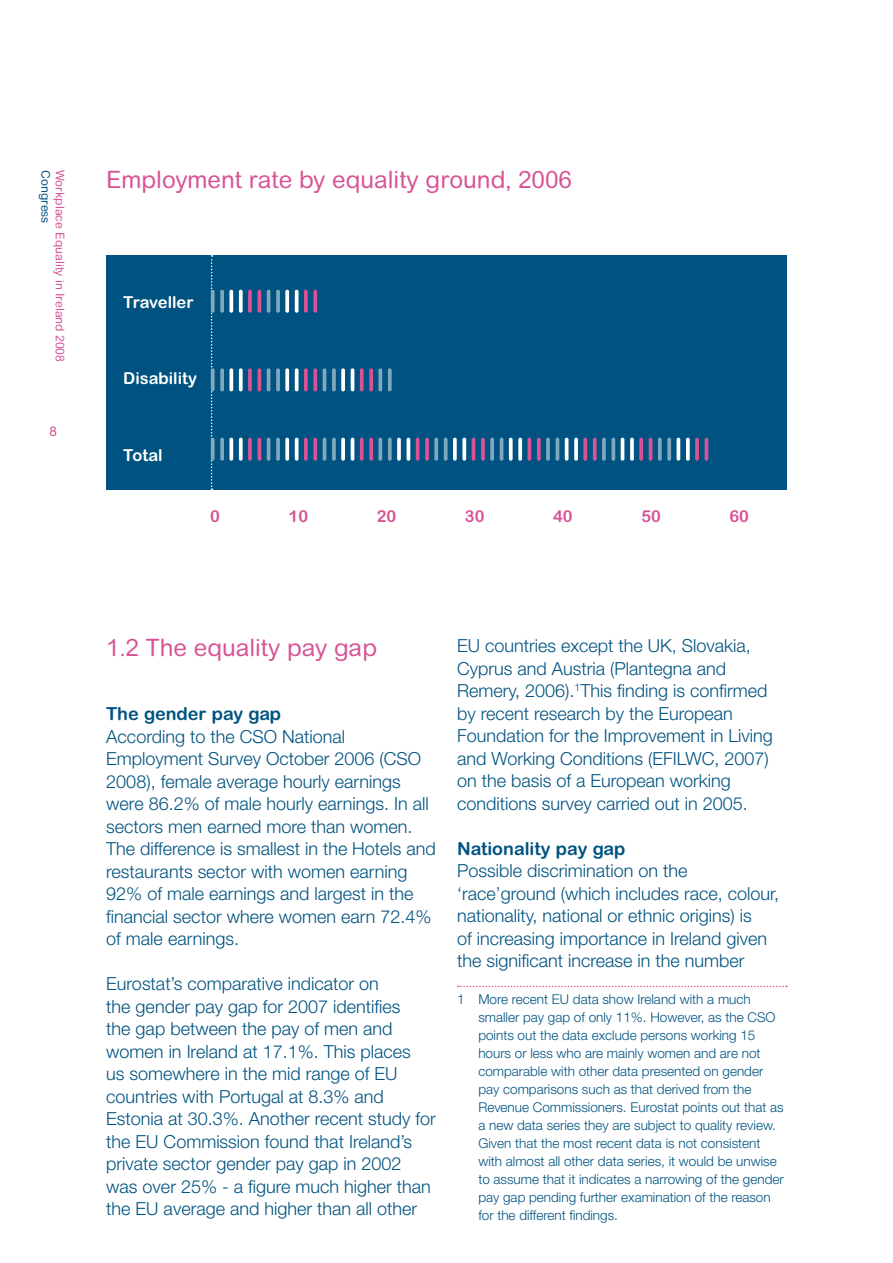
<style>
.page{position:relative;width:893px;height:1263px;background:#fff}
.page>*{position:absolute;margin:0;border:0;box-sizing:border-box;transform-origin:0 0}
.t1{font:24px "Arial Rounded MT Std";color:#d75395}
.t2{font:300 18px/22.5px "Helvetica Neue";color:#005380}
.t3{font:700 18px "Arial Rounded MT Std";color:#005380}
.t4{font:700 16.5px "Arial Rounded MT Std";color:#fff}
.t5{font:700 16.5px "Arial Rounded MT Std";color:#d75395}
.t6{font:300 13.5px/18px "Helvetica Neue";color:#005380}
.t7{font:13.5px "Helvetica Neue";color:#d75395}
.t8{font:12px "Arial Rounded MT Std";color:#d75395}
.t9{font:12px "Arial Rounded MT Std";color:#005380}
</style>
<div class="page">
<svg style="left:458px;top:986px;width:329px;height:1px"></svg>
<div style="left:106px;top:255px;width:681px;height:235px;background:#005380"></div>
<svg style="left:211px;top:255px;width:2px;height:235px"></svg>
<hr style="left:705px;top:438px;width:3px;height:23px;background:#d75395;border-radius:2px">
<svg style="left:695px;top:438px;width:4px;height:23px"></svg>
<hr style="left:677px;top:438px;width:3px;height:23px;background:#fff;border-radius:2px">
<svg style="left:686px;top:438px;width:4px;height:23px"></svg>
<svg style="left:658px;top:438px;width:4px;height:23px"></svg>
<svg style="left:667px;top:438px;width:4px;height:23px"></svg>
<hr style="left:649px;top:438px;width:3px;height:23px;background:#d75395;border-radius:2px">
<svg style="left:639px;top:438px;width:4px;height:23px"></svg>
<hr style="left:621px;top:438px;width:3px;height:23px;background:#fff;border-radius:2px">
<svg style="left:630px;top:438px;width:4px;height:23px"></svg>
<svg style="left:602px;top:438px;width:4px;height:23px"></svg>
<svg style="left:611px;top:438px;width:4px;height:23px"></svg>
<svg style="left:593px;top:438px;width:4px;height:23px"></svg>
<svg style="left:583px;top:438px;width:4px;height:23px"></svg>
<hr style="left:565px;top:438px;width:3px;height:23px;background:#fff;border-radius:2px">
<svg style="left:574px;top:438px;width:4px;height:23px"></svg>
<svg style="left:546px;top:438px;width:4px;height:23px"></svg>
<hr style="left:556px;top:438px;width:3px;height:23px;background:#80a9bf;border-radius:2px">
<svg style="left:537px;top:438px;width:4px;height:23px"></svg>
<svg style="left:527px;top:438px;width:4px;height:23px"></svg>
<svg style="left:509px;top:438px;width:4px;height:23px"></svg>
<svg style="left:518px;top:438px;width:4px;height:23px"></svg>
<svg style="left:490px;top:438px;width:4px;height:23px"></svg>
<hr style="left:500px;top:438px;width:3px;height:23px;background:#80a9bf;border-radius:2px">
<svg style="left:481px;top:438px;width:4px;height:23px"></svg>
<hr style="left:472px;top:438px;width:3px;height:23px;background:#d75395;border-radius:2px">
<svg style="left:453px;top:438px;width:4px;height:23px"></svg>
<svg style="left:462px;top:438px;width:4px;height:23px"></svg>
<svg style="left:434px;top:438px;width:4px;height:23px"></svg>
<svg style="left:444px;top:438px;width:4px;height:23px"></svg>
<svg style="left:425px;top:438px;width:4px;height:23px"></svg>
<hr style="left:416px;top:438px;width:3px;height:23px;background:#d75395;border-radius:2px">
<svg style="left:397px;top:438px;width:4px;height:23px"></svg>
<hr style="left:407px;top:438px;width:3px;height:23px;background:#fff;border-radius:2px">
<svg style="left:378px;top:438px;width:4px;height:23px"></svg>
<svg style="left:388px;top:438px;width:4px;height:23px"></svg>
<svg style="left:369px;top:438px;width:4px;height:23px"></svg>
<svg style="left:360px;top:438px;width:4px;height:23px"></svg>
<svg style="left:341px;top:438px;width:4px;height:23px"></svg>
<hr style="left:351px;top:438px;width:3px;height:23px;background:#fff;border-radius:2px">
<hr style="left:323px;top:438px;width:3px;height:23px;background:#80a9bf;border-radius:2px">
<svg style="left:332px;top:438px;width:4px;height:23px"></svg>
<svg style="left:313px;top:438px;width:4px;height:23px"></svg>
<svg style="left:304px;top:438px;width:4px;height:23px"></svg>
<svg style="left:285px;top:438px;width:4px;height:23px"></svg>
<svg style="left:295px;top:438px;width:4px;height:23px"></svg>
<hr style="left:267px;top:438px;width:3px;height:23px;background:#80a9bf;border-radius:2px">
<svg style="left:276px;top:438px;width:4px;height:23px"></svg>
<hr style="left:258px;top:438px;width:3px;height:23px;background:#d75395;border-radius:2px">
<svg style="left:248px;top:438px;width:4px;height:23px"></svg>
<svg style="left:229px;top:438px;width:4px;height:23px"></svg>
<svg style="left:239px;top:438px;width:4px;height:23px"></svg>
<svg style="left:211px;top:438px;width:4px;height:23px"></svg>
<svg style="left:220px;top:438px;width:4px;height:23px"></svg>
<svg style="left:378px;top:368px;width:4px;height:23px"></svg>
<svg style="left:388px;top:368px;width:4px;height:23px"></svg>
<svg style="left:369px;top:368px;width:4px;height:23px"></svg>
<svg style="left:360px;top:368px;width:4px;height:23px"></svg>
<svg style="left:341px;top:368px;width:4px;height:23px"></svg>
<hr style="left:351px;top:368px;width:3px;height:23px;background:#fff;border-radius:2px">
<hr style="left:323px;top:368px;width:3px;height:23px;background:#80a9bf;border-radius:2px">
<svg style="left:332px;top:368px;width:4px;height:23px"></svg>
<svg style="left:313px;top:368px;width:4px;height:23px"></svg>
<svg style="left:304px;top:368px;width:4px;height:23px"></svg>
<svg style="left:285px;top:368px;width:4px;height:23px"></svg>
<svg style="left:295px;top:368px;width:4px;height:23px"></svg>
<hr style="left:267px;top:368px;width:3px;height:23px;background:#80a9bf;border-radius:2px">
<svg style="left:276px;top:368px;width:4px;height:23px"></svg>
<hr style="left:258px;top:368px;width:3px;height:23px;background:#d75395;border-radius:2px">
<svg style="left:248px;top:368px;width:4px;height:23px"></svg>
<svg style="left:229px;top:368px;width:4px;height:23px"></svg>
<svg style="left:239px;top:368px;width:4px;height:23px"></svg>
<svg style="left:211px;top:368px;width:4px;height:23px"></svg>
<svg style="left:220px;top:368px;width:4px;height:23px"></svg>
<svg style="left:313px;top:290px;width:4px;height:23px"></svg>
<svg style="left:304px;top:290px;width:4px;height:23px"></svg>
<svg style="left:285px;top:290px;width:4px;height:23px"></svg>
<svg style="left:295px;top:290px;width:4px;height:23px"></svg>
<hr style="left:267px;top:290px;width:3px;height:23px;background:#80a9bf;border-radius:2px">
<svg style="left:276px;top:290px;width:4px;height:23px"></svg>
<hr style="left:258px;top:290px;width:3px;height:23px;background:#d75395;border-radius:2px">
<svg style="left:248px;top:290px;width:4px;height:23px"></svg>
<svg style="left:229px;top:290px;width:4px;height:23px"></svg>
<svg style="left:239px;top:290px;width:4px;height:23px"></svg>
<svg style="left:211px;top:290px;width:4px;height:23px"></svg>
<svg style="left:220px;top:290px;width:4px;height:23px"></svg>
<p class="t9" style="left:53px;top:170px;width:55px;rotate:90deg">Congress</p>
<p class="t8" style="left:67px;top:170px;width:193px;rotate:90deg">Workplace Equality in Ireland 2008</p>
<p class="t7" style="left:49px;top:423px;width:9px">8</p>
<h1 class="t1" style="left:106px;top:165px;width:467px">Employment rate by equality ground, 2006</h1>
<p class="t4" style="left:123px;top:292px;width:72px">Traveller</p>
<p class="t4" style="left:123px;top:369px;width:75px">Disability</p>
<p class="t4" style="left:123px;top:445px;width:41px">Total</p>
<p class="t5" style="left:210px;top:506px;width:11px">0</p>
<p class="t5" style="left:289px;top:506px;width:21px">10</p>
<p class="t5" style="left:377px;top:506px;width:21px">20</p>
<p class="t5" style="left:465px;top:506px;width:21px">30</p>
<p class="t5" style="left:553px;top:506px;width:21px">40</p>
<p class="t5" style="left:641px;top:506px;width:21px">50</p>
<p class="t5" style="left:729px;top:506px;width:21px">60</p>
<h1 class="t1" style="left:106px;top:633px;width:272px">1.2 The equality pay gap</h1>
<p class="t3" style="left:106px;top:703px;width:176px">The gender pay gap</p>
<p class="t2" style="left:106px;top:724px;width:331px">According to the CSO National Employment Survey October 2006 (CSO 2008), female average hourly earnings were 86.2% of male hourly earnings. In all sectors men earned more than women.<br>The difference is smallest in the Hotels and restaurants sector with women earning 92% of male earnings and largest in the financial sector where women earn 72.4% of male earnings.</p>
<p class="t2" style="left:106px;top:972px;width:331px">Eurostat’s comparative indicator on<br>the gender pay gap for 2007 identifies<br>the gap between the pay of men and women in Ireland at 17.1%. This places<br>us somewhere in the mid range of EU countries with Portugal at 8.3% and Estonia at 30.3%. Another recent study for the EU Commission found that Ireland’s private sector gender pay gap in 2002 was over 25% - a figure much higher than the EU average and higher than all other</p>
<p class="t2" style="left:457px;top:634px;width:317px">EU countries except the UK, Slovakia, Cyprus and Austria (Plantegna and Remery, 2006).<sup>1</sup>This finding is confirmed by recent research by the European Foundation for the Improvement in Living and Working Conditions (EFILWC, 2007) on the basis of a European working conditions survey carried out in 2005.</p>
<p class="t3" style="left:457px;top:838px;width:170px">Nationality pay gap</p>
<p class="t2" style="left:457px;top:859px;width:324px">Possible discrimination on the ‘race’ground (which includes race, colour, nationality, national or ethnic origins) is<br>of increasing importance in Ireland given the significant increase in the number</p>
<p class="t6" style="left:478px;top:990px;width:307px;text-indent:-21px">1 More recent EU data show Ireland with a much smaller pay gap of only 11%. However, as the CSO points out the data exclude persons working 15 hours or less who are mainly women and are not comparable with other data presented on gender pay comparisons such as that derived from the Revenue Commissioners. Eurostat points out that as a new data series they are subject to quality review.<br>Given that the most recent data is not consistent with almost all other data series, it would be unwise to assume that it indicates a narrowing of the gender pay gap pending further examination of the reason for the different findings.</p>
</div>
